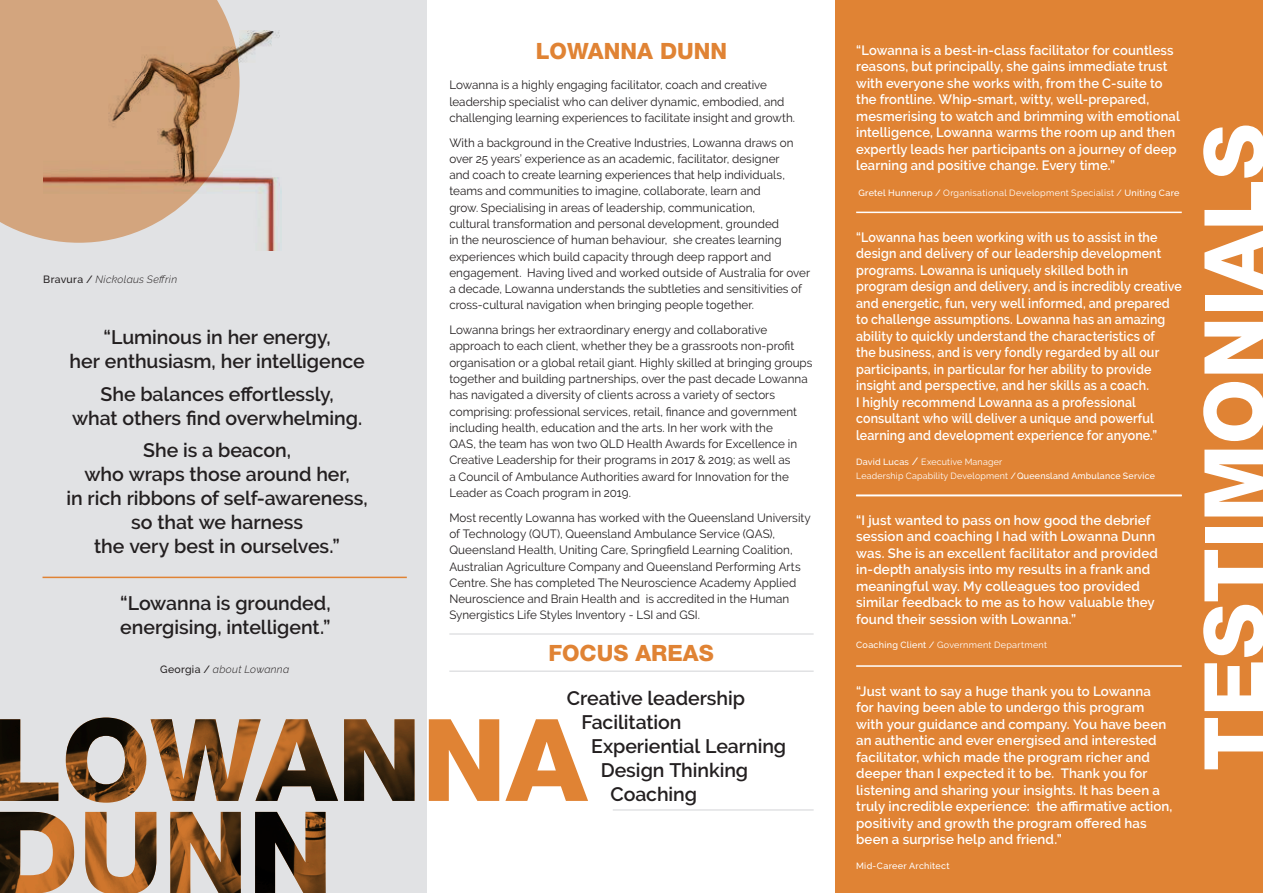
<style>
.page{position:relative;width:1263px;height:893px;background:#fff}
.page>*{position:absolute;margin:0;border:0;box-sizing:border-box;transform-origin:0 0}
.Body{font:800 84px "Helvetica Neue LT Std";color:#fff}
.Body-2{font:800 22.5px "Helvetica Neue LT Std";color:#e08334}
.Body-3{font:600 19.5px/24px "Raleway";color:#231f20;text-align:center}
.Body-4{font:600 13.5px/16.5px "Raleway";letter-spacing:.01em;color:#fff}
.Body-5{font:600 13.5px/16.5px "Raleway";letter-spacing:.01em;color:#fff;scale:.92 1}
.Body-6{font:600 13.5px/16.5px "Raleway";letter-spacing:.01em;color:#fff;scale:.96 1}
.Body-7{font:12px/16.2px "Raleway";letter-spacing:.005em;color:#231f20}
.Body-8{font:italic 300 10.5px "Raleway";letter-spacing:.025em;color:#231f20}
.Body-9{font:9px/13.5px "Raleway";letter-spacing:.025em;color:#fff}
.Body-10{font:500 9px "Raleway";letter-spacing:.03em;color:#fff}
.s1{font-weight:500;font-style:normal}
.s2{font-weight:500}
.s3{font-weight:500;font-size:10.5px}
</style>
<div class="page">
<div style="left:0;top:0;width:427px;height:893px;background:#e1e2e4"></div>
<div style="left:0;top:0;width:232px;height:239px;background:#d3a57e"></div>
<div style="left:836px;top:0;width:427px;height:893px;background:#e08334"></div>
<hr style="left:43px;top:577px;width:364px;height:1px;background:#e08334">
<hr style="left:449px;top:633px;width:365px;height:2px;background:#e1e2e4">
<hr style="left:449px;top:670px;width:365px;height:2px;background:#e1e2e4">
<hr style="left:613px;top:809px;width:201px;height:2px;background:#e1e2e4">
<hr style="left:856px;top:494px;width:326px;height:2px;background:#fff">
<svg style="left:414px;top:719px;width:174px;height:82px;fill:#e08334"></svg>
<img style="left:0;top:717px;width:414px;height:176px">
<img style="left:43px;top:31px;width:239px;height:220px">
<hr style="left:856px;top:212px;width:326px;height:1px;background:#fff">
<hr style="left:856px;top:665px;width:326px;height:2px;background:#fff">
<p class="Body-8" style="left:43px;top:274px;width:135px"><span class="s1">Bravura /</span> Nickolaus Seffrin</p>
<p class="Body-3" style="left:70px;top:325px;width:297px">“Luminous in her energy,<br>her enthusiasm, her intelligence</p>
<p class="Body-3" style="left:72px;top:382px;width:291px">She balances effortlessly,<br>what others find overwhelming.</p>
<p class="Body-3" style="left:66px;top:438px;width:303px">She is a beacon,<br>who wraps those around her,<br>in rich ribbons of self-awareness, so that we harness<br>the very best in ourselves.”</p>
<p class="Body-3" style="left:120px;top:591px;width:212px;text-align:left">“Lowanna is grounded, energising, intelligent.”</p>
<p class="Body-8" style="left:160px;top:663px;width:131px"><span class="s1">Georgia /</span> about Lowanna</p>
<p class="Body-2" style="left:536px;top:37px;width:193px">LOWANNA DUNN</p>
<p class="Body-7" style="left:449px;top:77px;width:347px">Lowanna is a highly engaging facilitator, coach and creative leadership specialist who can deliver dynamic, embodied, and challenging learning experiences to facilitate insight and growth.</p>
<p class="Body-7" style="left:449px;top:134px;width:362px">With a background in the Creative Industries, Lowanna draws on over 25 years’ experience as an academic, facilitator, designer<br>and coach to create learning experiences that help individuals, teams and communities to imagine, collaborate, learn and<br>grow. Specialising in areas of leadership, communication,<br>cultural transformation and personal development, grounded<br>in the neuroscience of human behaviour, she creates learning experiences which build capacity through deep rapport and engagement. Having lived and worked outside of Australia for over a decade, Lowanna understands the subtleties and sensitivities of cross-cultural navigation when bringing people together.</p>
<p class="Body-7" style="left:449px;top:322px;width:365px">Lowanna brings her extraordinary energy and collaborative approach to each client, whether they be a grassroots non-profit organisation or a global retail giant. Highly skilled at bringing groups together and building partnerships, over the past decade Lowanna has navigated a diversity of clients across a variety of sectors comprising: professional services, retail, finance and government including health, education and the arts. In her work with the<br>QAS, the team has won two QLD Health Awards for Excellence in Creative Leadership for their programs in 2017 &amp; 2019; as well as<br>a Council of Ambulance Authorities award for Innovation for the Leader as Coach program in 2019.</p>
<p class="Body-7" style="left:449px;top:509px;width:363px">Most recently Lowanna has worked with the Queensland University of Technology (QUT), Queensland Ambulance Service (QAS), Queensland Health, Uniting Care, Springfield Learning Coalition, Australian Agriculture Company and Queensland Performing Arts Centre. She has completed The Neuroscience Academy Applied Neuroscience and Brain Health and is accredited in the Human Synergistics Life Styles Inventory - LSI and GSI.</p>
<p class="Body-2" style="left:548px;top:639px;width:167px">FOCUS AREAS</p>
<p class="Body-3" style="left:567px;top:686px;width:180px">Creative leadership</p>
<p class="Body-3" style="left:581px;top:710px;width:102px">Facilitation</p>
<p class="Body-3" style="left:591px;top:734px;width:197px">Experiential Learning</p>
<p class="Body-3" style="left:601px;top:758px;width:149px">Design Thinking</p>
<p class="Body-3" style="left:610px;top:782px;width:88px">Coaching</p>
<p class="Body-6" style="left:856px;top:42px;width:339px">“Lowanna is a best-in-class facilitator for countless reasons, but principally, she gains immediate trust with everyone she works with, from the C-suite to the frontline. Whip-smart, witty, well-prepared, mesmerising to watch and brimming with emotional intelligence, Lowanna warms the room up and then expertly leads her participants on a journey of deep learning and positive change. Every time.”</p>
<p class="Body-9" style="left:858px;top:186px;width:323px"><span class="s2">Gretel Hunnerup /</span> Organisational Development Specialist / <span class="s2">Uniting Care</span></p>
<p class="Body-5" style="left:856px;top:229px;width:355px">“Lowanna has been working with us to assist in the design and delivery of our leadership development programs. Lowanna is uniquely skilled both in program design and delivery, and is incredibly creative and energetic, fun, very well informed, and prepared to challenge assumptions. Lowanna has an amazing ability to quickly understand the characteristics of<br>the business, and is very fondly regarded by all our participants, in particular for her ability to provide insight and perspective, and her skills as a coach.<br>I highly recommend Lowanna as a professional consultant who will deliver a unique and powerful learning and development experience for anyone.”</p>
<p class="Body-9" style="left:856px;top:455px;width:300px"><span class="s2">David Lucas</span> <span class="s3">/</span> Executive Manager<br>Leadership Capability Development <span class="s2">/Queensland Ambulance Service</span></p>
<p class="Body-4" style="left:856px;top:512px;width:303px">“I just wanted to pass on how good the debrief session and coaching I had with Lowanna Dunn was. She is an excellent facilitator and provided in-depth analysis into my results in a frank and meaningful way. My colleagues too provided similar feedback to me as to how valuable they found their session with Lowanna.”</p>
<p class="Body-9" style="left:856px;top:638px;width:192px"><span class="s2">Coaching Client /</span> Government Department</p>
<p class="Body-4" style="left:856px;top:683px;width:318px">“Just want to say a huge thank you to Lowanna<br>for having been able to undergo this program with your guidance and company. You have been an authentic and ever energised and interested facilitator, which made the program richer and deeper than I expected it to be. Thank you for listening and sharing your insights. It has been a truly incredible experience: the affirmative action, positivity and growth the program offered has been a surprise help and friend.”</p>
<p class="Body-10" style="left:856px;top:861px;width:95px">Mid-Career Architect</p>
<p class="Body" style="left:1184px;top:771px;width:649px;rotate:-90deg">TESTIMONIALS</p>
</div>
